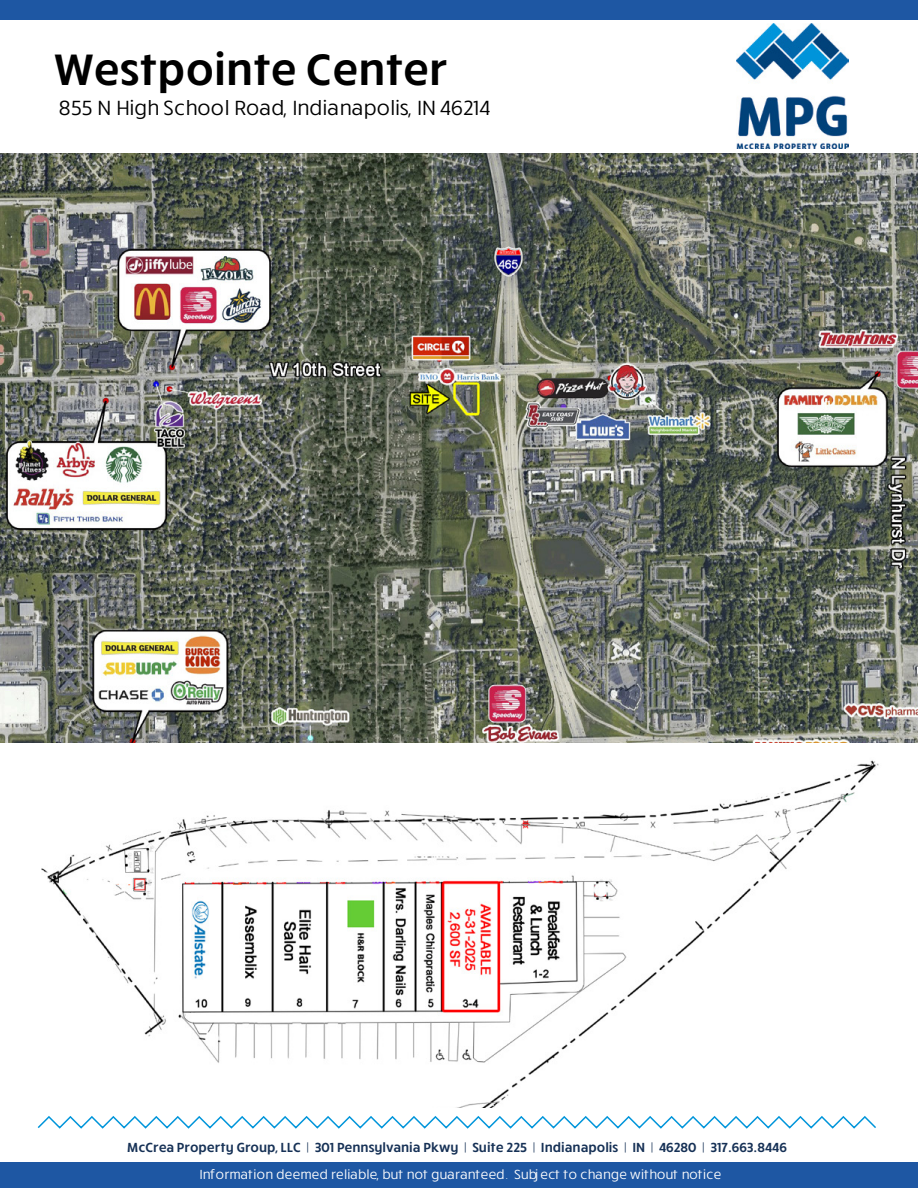
<style>
.page{position:relative;width:918px;height:1188px;background:#fff}
.page>*{position:absolute;margin:0;border:0;box-sizing:border-box;transform-origin:0 0}
.t1{font:600 45px "Ruck Sack";color:#000}
.t2{font:21px "Ruck Sack";color:#000}
.t3{font:600 13.5px "Ruck Sack";color:#163156}
.t4{font:13.5px "Ruck Sack";color:#fff}
</style>
<div class="page">
<img style="left:737px;top:24px;width:111px;height:124px">
<div style="left:0;top:0;width:918px;height:20px;background:#1e57a3"></div>
<div style="left:0;top:1163px;width:918px;height:25px;background:#1e57a3"></div>
<svg style="left:37px;top:1116px;width:839px;height:13px"></svg>
<img style="left:1px;top:153px;width:917px;height:590px">
<img style="left:41px;top:760px;width:838px;height:348px">
<h1 class="t1" style="left:54px;top:39px;width:395px">Westpointe Center</h1>
<h2 class="t2" style="left:58px;top:94px;width:433px">855 N High School Road, Indianapolis, IN 46214</h2>
<p class="t3" style="left:127px;top:1139px;width:662px">McCrea Property Group, LLC | 301 Pennsylvania Pkwy | Suite 225 | Indianapolis | IN | 46280 | 317.663.8446</p>
<p class="t4" style="left:199px;top:1165px;width:523px">Information deemed reliable, but not guaranteed. Subject to change without notice</p>
</div>
